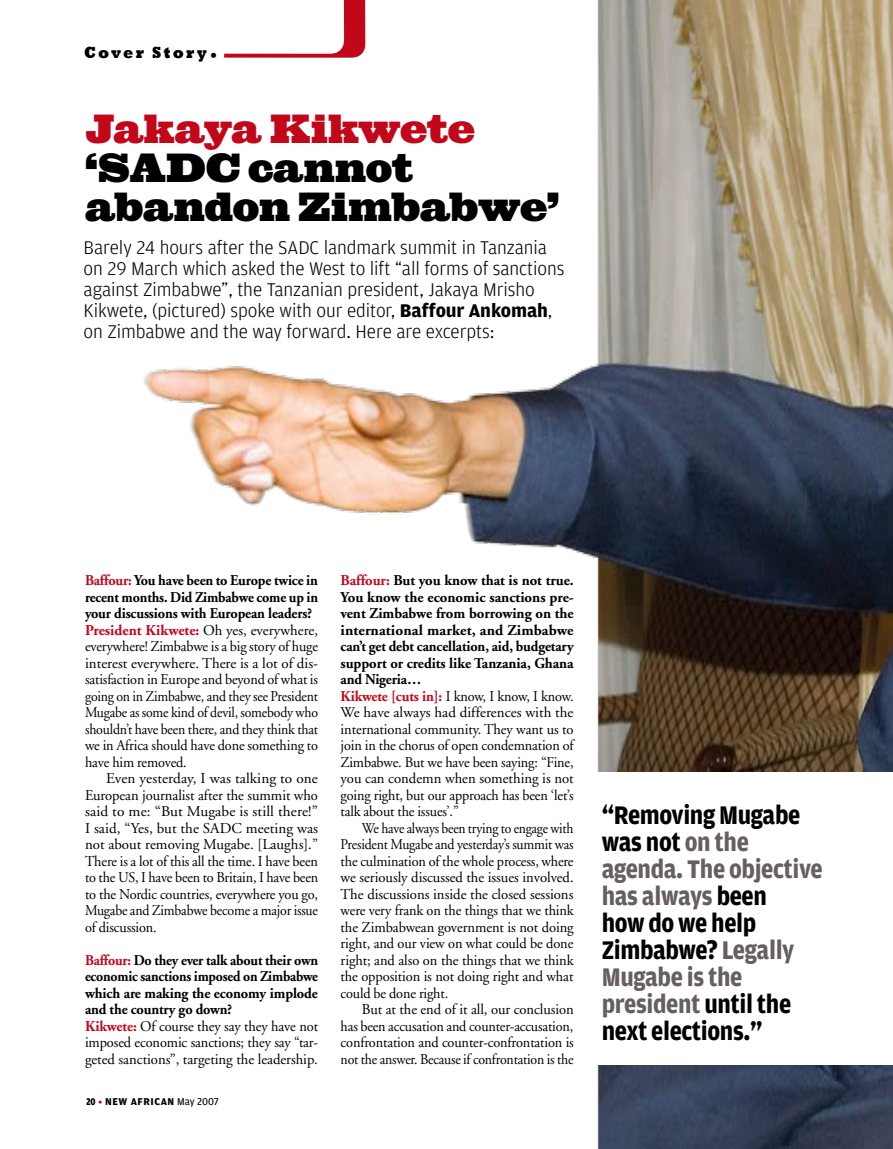
<style>
.page{position:relative;width:893px;height:1149px;background:#fff}
.page>*{position:absolute;margin:0;border:0;box-sizing:border-box;transform-origin:0 0}
.t1{font:40.5px/39px "Giza Seven Seven";letter-spacing:-.005em;color:#000}
.t2{font:40.5px "Giza Seven Seven";letter-spacing:-.005em;color:#c3071b}
.t3{font:700 27px/27px "Amplitude";letter-spacing:-.015em;color:#000;scale:.9 1}
.t4{font:300 19.5px/21px "Amplitude";letter-spacing:-.005em;color:#000}
.t5{font:800 16.5px "Rockwell";letter-spacing:.15em;color:#000;scale:.9 1}
.t6{font:15px/16.5px "Adobe Garamond";letter-spacing:-.01em;color:#000;text-align:justify}
.t7{font:15px/16.5px "Adobe Garamond";letter-spacing:-.01em;color:#000;scale:.95 1}
.t8{font:15px/16.5px "Adobe Garamond";letter-spacing:-.01em;color:#000;text-align:justify;scale:.91 1}
.t9{font:700 15px/16.5px "Adobe Garamond";letter-spacing:-.01em;color:#000;scale:.94 1}
.t10{font:700 10.5px "Amplitude";letter-spacing:.05em;color:#000}
.s1{font-weight:700}
.s2{font-weight:700;color:#c3071b}
.s3{color:#c3071b}
.s4{font-weight:400}
.s5{font-weight:900;font-size:10.35px}
.s6{color:#665e64}
</style>
<div class="page">
<img style="left:143px;top:0;width:750px;height:1148px">
<div style="left:587px;top:772px;width:306px;height:292px;background:#fff"></div>
<svg style="left:224px;top:0;width:141px;height:58px"></svg>
<svg style="left:211px;top:53px;width:5px;height:5px"></svg>
<p class="t5" style="left:84px;top:43px;width:138px">Cover Story</p>
<h1 class="t2" style="left:85px;top:104px;width:392px">Jakaya Kikwete</h1>
<h1 class="t1" style="left:85px;top:148px;width:476px">‘SADC cannot abandon Zimbabwe’</h1>
<p class="t4" style="left:84px;top:237px;width:482px">Barely 24 hours after the SADC landmark summit in Tanzania on 29 March which asked the West to lift “all forms of sanctions against Zimbabwe”, the Tanzanian president, Jakaya Mrisho Kikwete, (pictured) spoke with our editor, <span class="s1">Baffour Ankomah</span>, on Zimbabwe and the way forward. Here are excerpts:</p>
<p class="t6" style="left:85px;top:572px;width:235px;text-align:left"><span class="s2">Baffour:</span> <span class="s1">You have been to Europe twice in recent months. Did Zimbabwe come up in your discussions with European leaders?<br></span><span class="s2">President Kikwete:</span> Oh yes, everywhere, everywhere! Zimbabwe is a big story of huge interest everywhere. There is a lot of dis&shy;satisfaction in Europe and beyond of what is going on in Zimbabwe, and they see President Mugabe as some kind of devil, somebody who shouldn’t have been there, and they think that we in Africa should have done something to have him removed.</p>
<p class="t6" style="left:85px;top:770px;width:235px;text-indent:21px">Even yesterday, I was talking to one European journalist after the summit who said to me: “But Mugabe is still there!” I said, “Yes, but the SADC meeting was not about removing Mugabe. [Laughs].” There is a lot of this all the time. I have been to the US, I have been to Britain, I have been to the Nordic countries, everywhere you go, Mugabe and Zimbabwe become a major issue of discussion.</p>
<p class="t9" style="left:85px;top:951px;width:249px"><span class="s3">Baffour:</span> Do they ever talk about their own economic sanctions imposed on Zimbabwe which are making the economy implode and the country go down?<br><span class="s3">Kikwete:</span> <span class="s4">Of course they say they have not imposed economic sanctions; they say “tar&shy;geted sanctions”, targeting the leadership.</span></p>
<p class="t10" style="left:87px;top:1095px;width:134px"><span class="s5">20</span> <sup>■</sup> New African <span class="s4">May 2007</span></p>
<p class="t7" style="left:341px;top:572px;width:247px"><span class="s2">Baffour:</span> <span class="s1">But you know that is not true.<br>You know the economic sanctions pre&shy;vent Zimbabwe from borrowing on the international market, and Zimbabwe can’t get debt cancellation, aid, budgetary support or credits like Tanzania, Ghana and Nigeria…<br></span><span class="s2">Kikwete [cuts in]:</span> I know, I know, I know.<br>We have always had differences with the international community. They want us to join in the chorus of open condemnation of Zimbabwe. But we have been saying: “Fine, you can condemn when something is not going right, but our approach has been ‘let’s talk about the issues’.”</p>
<p class="t8" style="left:341px;top:819px;width:258px;text-indent:21px">We have always been trying to engage with President Mugabe and yesterday’s summit was the culmination of the whole process, where we seriously discussed the issues involved.<br>The discussions inside the closed sessions were very frank on the things that we think the Zimbabwean government is not doing right, and our view on what could be done right; and also on the things that we think the opposition is not doing right and what could be done right.</p>
<p class="t6" style="left:341px;top:1001px;width:235px;text-indent:21px">But at the end of it all, our conclusion has been accusation and counter-accusation, confrontation and counter-confrontation is not the answer. Because if confrontation is the</p>
<h2 class="t3" style="left:602px;top:801px;width:247px">“Removing Mugabe was not <span class="s6">on the agenda. The objective has always</span> been<br>how do we help<br>Zimbabwe? <span class="s6">Legally<br>Mugabe is the president</span> until the next elections.”</h2>
</div>
